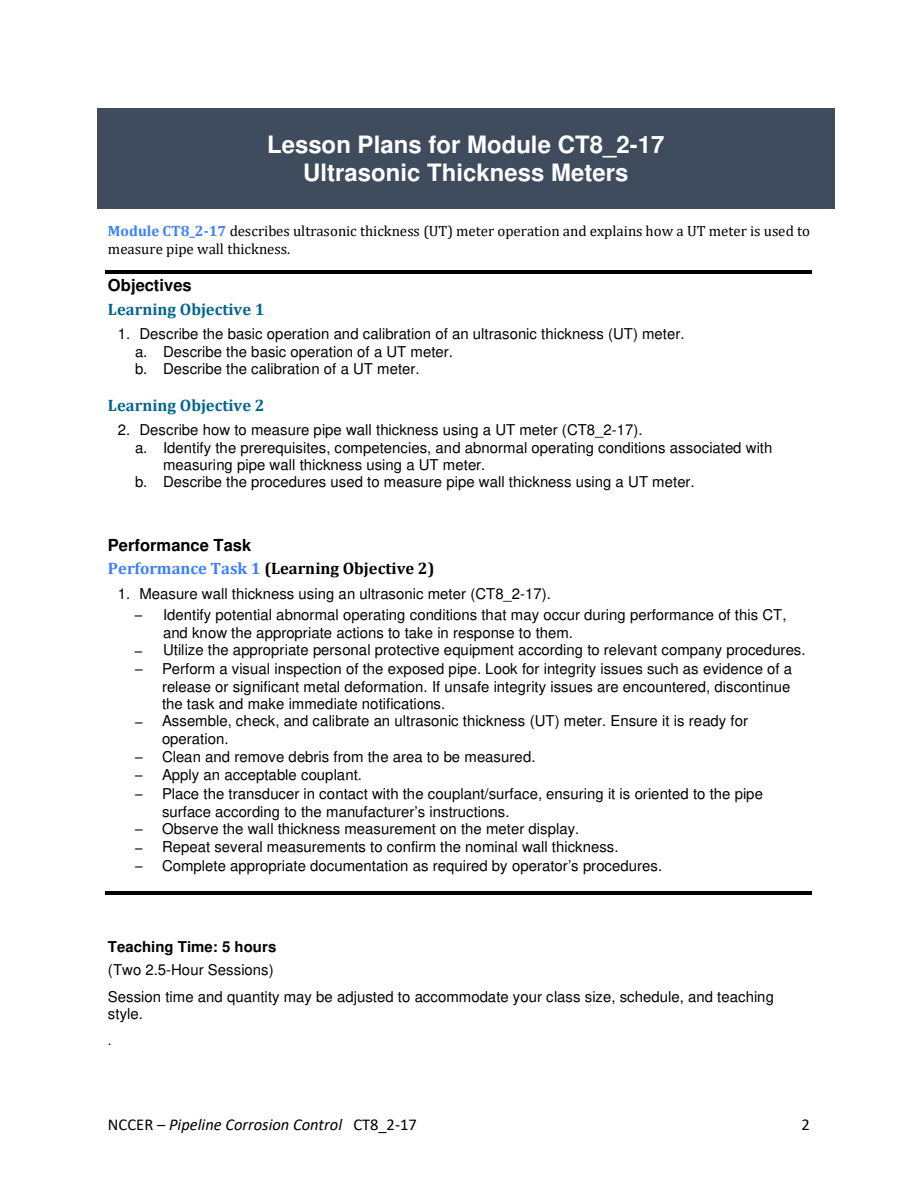
<style>
.page{position:relative;width:918px;height:1188px;background:#fff}
.page>*{position:absolute;margin:0;border:0;box-sizing:border-box;transform-origin:0 0}
.t1{font:700 24px/27.8px "Helvetica";color:#fff;text-align:center}
.t2{font:italic 16.5px "Calibri";color:#000}
.t3{font:700 16.5px "Cambria";color:#006590}
.t4{font:700 16.5px "Cambria";color:#000}
.t5{font:700 16.5px "Helvetica";color:#000}
.t6{font:16.5px "Calibri";color:#000}
.t7{font:15px/18px "Helvetica";color:#000}
.t8{font:15px/17.7px "Cambria";color:#000}
.t9{font:700 15px "Helvetica";letter-spacing:.005em;color:#000}
.t10{font:13.5px "Helvetica";color:#000}
.s1{font-weight:700;color:#3a7fff}
.s2{color:#3a7fff}
.s3{font-family:"Calibri"}
.s4{font-style:normal}
</style>
<div class="page">
<div style="left:120px;top:130px;width:692px;height:28px;background:#3f4c5e"></div>
<div style="left:97px;top:108px;width:23px;height:23px;background:#3f4c5e"></div>
<div style="left:120px;top:108px;width:692px;height:23px;background:#3f4c5e"></div>
<div style="left:812px;top:108px;width:23px;height:23px;background:#3f4c5e"></div>
<div style="left:97px;top:131px;width:23px;height:27px;background:#3f4c5e"></div>
<div style="left:812px;top:131px;width:23px;height:27px;background:#3f4c5e"></div>
<div style="left:120px;top:158px;width:692px;height:28px;background:#3f4c5e"></div>
<div style="left:97px;top:186px;width:23px;height:22px;background:#3f4c5e"></div>
<div style="left:120px;top:186px;width:692px;height:22px;background:#3f4c5e"></div>
<div style="left:812px;top:186px;width:23px;height:22px;background:#3f4c5e"></div>
<div style="left:97px;top:158px;width:23px;height:28px;background:#3f4c5e"></div>
<div style="left:812px;top:158px;width:23px;height:28px;background:#3f4c5e"></div>
<hr style="left:106px;top:271px;width:706px;height:3px;background:#000">
<hr style="left:106px;top:892px;width:706px;height:3px;background:#000">
<h1 class="t1" style="left:267px;top:133px;width:399px">Lesson Plans for Module CT8_2-17<br>Ultrasonic Thickness Meters</h1>
<p class="t8" style="left:108px;top:223px;width:703px"><span class="s1">Module CT8_2-17</span> describes ultrasonic thickness (UT) meter operation and explains how a UT meter is used to measure pipe wall thickness.</p>
<p class="t5" style="left:108px;top:279px;width:85px">Objectives</p>
<p class="t3" style="left:108px;top:303px;width:158px">Learning Objective 1</p>
<p class="t7" style="left:135px;top:327px;width:551px;line-height:17.2px;text-indent:-17px">1. Describe the basic operation and calibration of an ultrasonic thickness (UT) meter. a. Describe the basic operation of a UT meter.<br>b. Describe the calibration of a UT meter.</p>
<p class="t3" style="left:108px;top:399px;width:158px">Learning Objective 2</p>
<p class="t7" style="left:118px;top:422px;width:526px">2. Describe how to measure pipe wall thickness using a UT meter (CT8_2-17).</p>
<p class="t7" style="left:135px;top:440px;width:639px">a. Identify the prerequisites, competencies, and abnormal operating conditions associated with</p>
<p class="t7" style="left:163px;top:457px;width:324px">measuring pipe wall thickness using a UT meter.</p>
<p class="t7" style="left:135px;top:474px;width:561px">b. Describe the procedures used to measure pipe wall thickness using a UT meter.</p>
<p class="t5" style="left:108px;top:538px;width:145px">Performance Task</p>
<p class="t4" style="left:108px;top:563px;width:328px"><span class="s2">Performance Task 1</span> (Learning Objective 2)</p>
<p class="t7" style="left:118px;top:586px;width:435px">1. Measure wall thickness using an ultrasonic meter (CT8_2-17).</p>
<p class="t7" style="left:163px;top:607px;width:625px;text-indent:-28px"><span class="s3">–</span> Identify potential abnormal operating conditions that may occur during performance of this CT, and know the appropriate actions to take in response to them.</p>
<p class="t7" style="left:135px;top:642px;width:672px"><span class="s3">–</span> Utilize the appropriate personal protective equipment according to relevant company procedures.</p>
<p class="t7" style="left:162px;top:661px;width:632px;text-align:justify;text-indent:-27px"><span class="s3">–</span> Perform a visual inspection of the exposed pipe. Look for integrity issues such as evidence of a release or significant metal deformation. If unsafe integrity issues are encountered, discontinue the task and make immediate notifications.</p>
<p class="t7" style="left:162px;top:714px;width:588px;text-indent:-27px"><span class="s3">–</span> Assemble, check, and calibrate an ultrasonic thickness (UT) meter. Ensure it is ready for operation.</p>
<p class="t7" style="left:135px;top:749px;width:402px"><span class="s3">–</span> Clean and remove debris from the area to be measured.</p>
<p class="t7" style="left:135px;top:767px;width:228px"><span class="s3">–</span> Apply an acceptable couplant.</p>
<p class="t7" style="left:162px;top:786px;width:603px;text-indent:-27px"><span class="s3">–</span> Place the transducer in contact with the couplant/surface, ensuring it is oriented to the pipe surface according to the manufacturer’s instructions.</p>
<p class="t7" style="left:135px;top:821px;width:446px"><span class="s3">–</span> Observe the wall thickness measurement on the meter display.</p>
<p class="t7" style="left:135px;top:840px;width:485px"><span class="s3">–</span> Repeat several measurements to confirm the nominal wall thickness.</p>
<p class="t7" style="left:135px;top:858px;width:529px"><span class="s3">–</span> Complete appropriate documentation as required by operator’s procedures.</p>
<p class="t9" style="left:108px;top:941px;width:170px">Teaching Time: 5 hours</p>
<p class="t7" style="left:108px;top:958px;width:668px;line-height:26.1px">(Two 2.5-Hour Sessions)<br>Session time and quantity may be adjusted to accommodate your class size, schedule, and teaching</p>
<p class="t7" style="left:108px;top:1006px;width:36px">style.</p>
<p class="t10" style="left:108px;top:1035px;width:5px">.</p>
<p class="t2" style="left:108px;top:1118px;width:310px"><span class="s4">NCCER –</span> Pipeline Corrosion Control <span class="s4">CT8_2-17</span></p>
<p class="t6" style="left:802px;top:1119px;width:10px">2</p>
</div>
